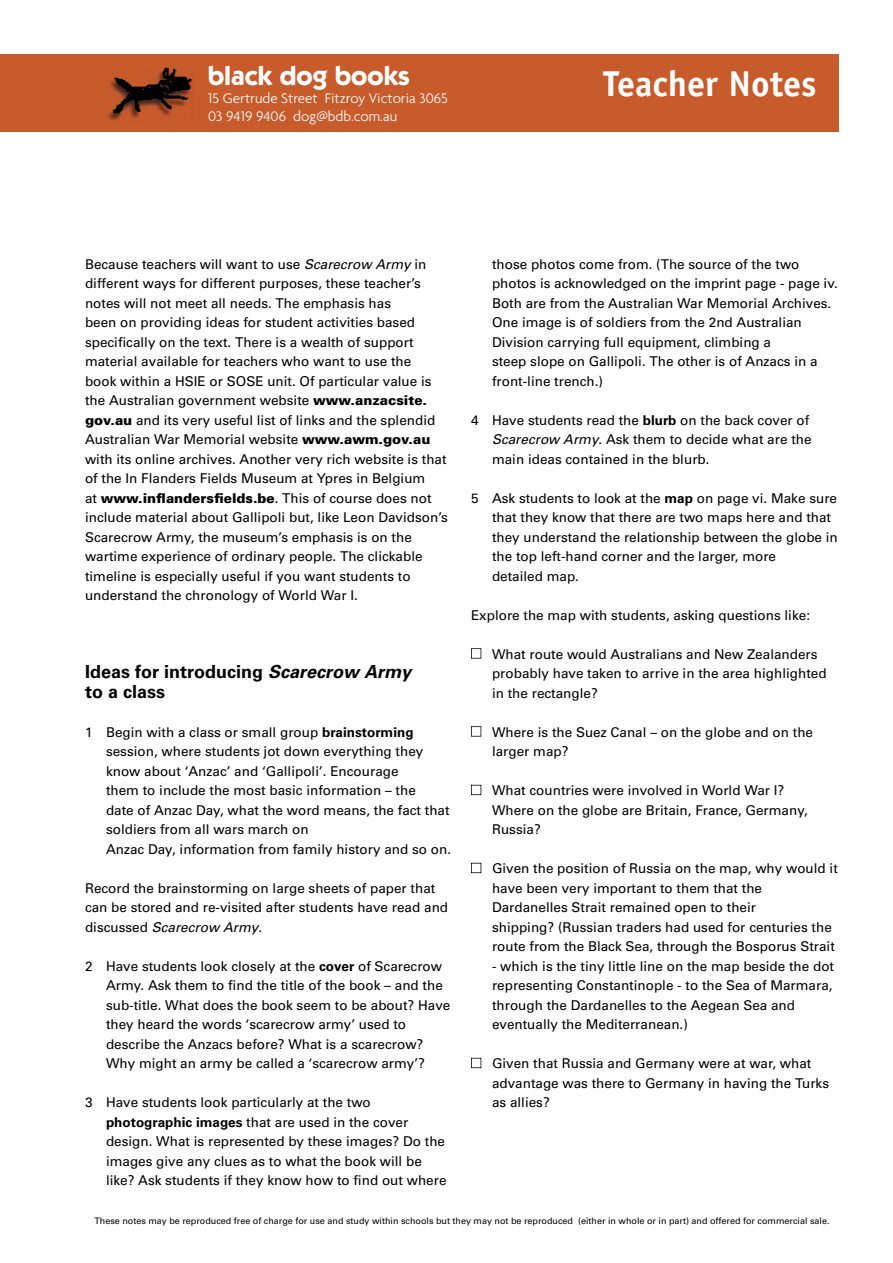
<style>
.page{position:relative;width:893px;height:1263px;background:#fff}
.page>*{position:absolute;margin:0;border:0;box-sizing:border-box;transform-origin:0 0}
.t1{font:700 36px "Officina Sans";color:#fff}
.t2{font:700 27px "Kabel IT Cby BT";color:#fff}
.t3{font:700 18px/19.5px "Univers";color:#000}
.t4{font:300 15px/18px "Agenda";color:#fff}
.t5{font:13.5px/19.5px "Univers";color:#000}
.t6{font:9px "Univers";color:#000}
.s1{font-style:italic}
.s2{font-weight:900}
.s3{font-weight:700}
</style>
<div class="page">
<div style="left:0;top:54px;width:839px;height:78px;background:#c85b2b"></div>
<img style="left:108px;top:67px;width:85px;height:53px">
<svg style="left:471px;top:648px;width:10px;height:10px"></svg>
<svg style="left:471px;top:726px;width:10px;height:10px"></svg>
<svg style="left:471px;top:785px;width:10px;height:10px"></svg>
<svg style="left:471px;top:863px;width:10px;height:10px"></svg>
<svg style="left:471px;top:1058px;width:10px;height:10px"></svg>
<h2 class="t2" style="left:208px;top:59px;width:203px">black dog books</h2>
<p class="t4" style="left:208px;top:89px;width:241px">15 Gertrude Street Fitzroy Victoria 3065<br>03 9419 9406 dog@bdb.com.au</p>
<h1 class="t1" style="left:603px;top:62px;width:215px">Teacher Notes</h1>
<p class="t5" style="left:85px;top:254px;width:364px">Because teachers will want to use <span class="s1">Scarecrow Army</span> in different ways for different purposes, these teacher’s notes will not meet all needs. The emphasis has<br>been on providing ideas for student activities based specifically on the text. There is a wealth of support material available for teachers who want to use the<br>book within a HSIE or SOSE unit. Of particular value is the Australian government website <span class="s2">www.anzacsite. gov.au</span> and its very useful list of links and the splendid Australian War Memorial website <span class="s2">www.awm.gov.au </span>with its online archives. Another very rich website is that of the In Flanders Fields Museum at Ypres in Belgium<br>at <span class="s2">www.inflandersfields.be</span>. This of course does not include material about Gallipoli but, like Leon Davidson’s Scarecrow Army, the museum’s emphasis is on the wartime experience of ordinary people. The clickable timeline is especially useful if you want students to understand the chronology of World War I.</p>
<h3 class="t3" style="left:85px;top:662px;width:328px">Ideas for introducing <span class="s1">Scarecrow Army </span>to a class</h3>
<p class="t5" style="left:106px;top:722px;width:347px;text-indent:-21px">1 Begin with a class or small group <span class="s3">brainstorming </span>session, where students jot down everything they know about ‘Anzac’ and ‘Gallipoli’. Encourage<br>them to include the most basic information – the<br>date of Anzac Day, what the word means, the fact that soldiers from all wars march on<br>Anzac Day, information from family history and so on.</p>
<p class="t5" style="left:85px;top:878px;width:365px">Record the brainstorming on large sheets of paper that can be stored and re-visited after students have read and discussed <span class="s1">Scarecrow Army</span>.</p>
<p class="t5" style="left:106px;top:956px;width:346px;text-indent:-21px">2 Have students look closely at the <span class="s3">cover</span> of Scarecrow Army. Ask them to find the title of the book – and the sub-title. What does the book seem to be about? Have they heard the words ‘scarecrow army’ used to describe the Anzacs before? What is a scarecrow?<br>Why might an army be called a ‘scarecrow army’?</p>
<p class="t5" style="left:106px;top:1093px;width:342px;text-indent:-21px">3 Have students look particularly at the two <span class="s3">photographic images</span> that are used in the cover design. What is represented by these images? Do the images give any clues as to what the book will be like? Ask students if they know how to find out where</p>
<p class="t5" style="left:492px;top:254px;width:347px">those photos come from. (The source of the two photos is acknowledged on the imprint page - page iv.<br>Both are from the Australian War Memorial Archives.<br>One image is of soldiers from the 2nd Australian Division carrying full equipment, climbing a<br>steep slope on Gallipoli. The other is of Anzacs in a front-line trench.)</p>
<p class="t5" style="left:492px;top:410px;width:321px;text-indent:-21px">4 Have students read the <span class="s3">blurb</span> on the back cover of<br><span class="s1">Scarecrow Army</span>. Ask them to decide what are the main ideas contained in the blurb.</p>
<p class="t5" style="left:492px;top:488px;width:347px;text-indent:-21px">5 Ask students to look at the <span class="s3">map</span> on page vi. Make sure that they know that there are two maps here and that they understand the relationship between the globe in the top left-hand corner and the larger, more<br>detailed map.</p>
<p class="t5" style="left:471px;top:605px;width:341px">Explore the map with students, asking questions like:</p>
<p class="t5" style="left:492px;top:644px;width:336px">What route would Australians and New Zealanders probably have taken to arrive in the area highlighted in the rectangle?</p>
<p class="t5" style="left:492px;top:722px;width:323px">Where is the Suez Canal – on the globe and on the larger map?</p>
<p class="t5" style="left:492px;top:781px;width:317px">What countries were involved in World War I?<br>Where on the globe are Britain, France, Germany,<br>Russia?</p>
<p class="t5" style="left:492px;top:859px;width:347px">Given the position of Russia on the map, why would it have been very important to them that the Dardanelles Strait remained open to their<br>shipping? (Russian traders had used for centuries the route from the Black Sea, through the Bosporus Strait</p>
<p class="t5" style="left:492px;top:956px;width:344px">- which is the tiny little line on the map beside the dot representing Constantinople - to the Sea of Marmara, through the Dardanelles to the Aegean Sea and eventually the Mediterranean.)</p>
<p class="t5" style="left:492px;top:1054px;width:339px">Given that Russia and Germany were at war, what advantage was there to Germany in having the Turks as allies?</p>
<p class="t6" style="left:94px;top:1215px;width:737px">These notes may be reproduced free of charge for use and study within schools but they may not be reproduced (either in whole or in part) and offered for commercial sale.</p>
</div>
